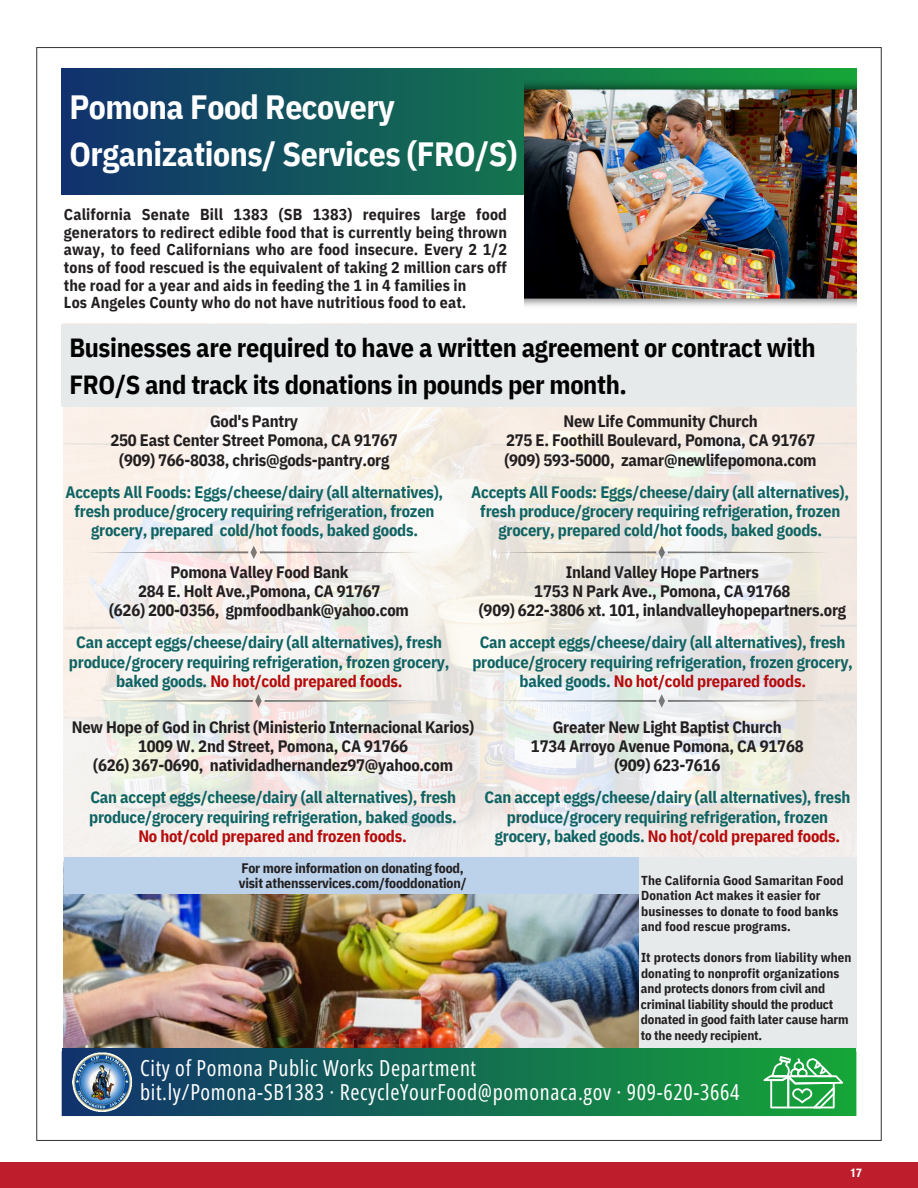
<style>
.page{position:relative;width:918px;height:1188px;background:#fff}
.page>*{position:absolute;margin:0;border:0;box-sizing:border-box;transform-origin:0 0}
.t1{font:700 33.6px/46.5px "IBM Plex Sans Cond";letter-spacing:-.015em;color:#fff}
.t2{font:700 26.25px/36.3px "IBM Plex Sans Cond";letter-spacing:-.015em;color:#000}
.t3{font:22.05px/23.9px "Open Sans Condensed";letter-spacing:.03em;color:#fff}
.t4{font:700 16.5px/19.4px "IBM Plex Sans Cond";letter-spacing:-.015em;color:#0f6363;text-align:center}
.t5{font:700 16.5px/19.4px "IBM Plex Sans Cond";letter-spacing:-.015em;color:#231f20;text-align:center}
.t6{font:700 15.9px/17.5px "IBM Plex Sans Cond";letter-spacing:.01em;color:#231f20}
.t7{font:700 13.8px/15.5px "IBM Plex Sans Cond";letter-spacing:-.015em;color:#231f20}
.t8{font:700 12.9px/15.5px "IBM Plex Sans Cond";letter-spacing:-.01em;color:#231f20}
.t9{font:700 12.9px/15.5px "IBM Plex Sans Cond";letter-spacing:.01em;color:#231f20}
.t10{font:700 condensed 12px "Helvetica Neue LT Std";color:#fff}
.s1{color:#b60b0b}
</style>
<div class="page">
<div style="left:0;top:1162px;width:918px;height:26px;background:#be1d2c"></div>
<div style="left:62px;top:68px;width:794px;height:126px;background:linear-gradient(to right,#11316e,#16a538)"></div>
<img style="left:64px;top:324px;width:793px;height:570px">
<div style="left:638px;top:857px;width:218px;height:192px;background:#e6eaeb"></div>
<img style="left:524px;top:76px;width:332px;height:230px">
<img style="left:64px;top:894px;width:574px;height:155px">
<div style="left:62px;top:1049px;width:794px;height:66px;background:linear-gradient(to right,#11326e,#16a637)"></div>
<img style="left:69px;top:1049px;width:66px;height:66px">
<div style="left:64px;top:857px;width:574px;height:37px;background:#bbd2ea"></div>
<svg style="left:763px;top:1056px;width:80px;height:52px"></svg>
<div style="left:61px;top:324px;width:795px;height:82px;background:#e6eaeb"></div>
<svg style="left:86px;top:546px;width:336px;height:13px"></svg>
<svg style="left:494px;top:694px;width:336px;height:14px"></svg>
<svg style="left:91px;top:694px;width:336px;height:14px;background:#e3e1da"></svg>
<svg style="left:494px;top:546px;width:336px;height:13px;background:#e4e1da"></svg>
<p class="t1" style="left:69px;top:81px;width:449px">Pomona Food Recovery<br>Organizations/ Services (FRO/S)</p>
<p class="t6" style="left:64px;top:204px;width:445px">California Senate Bill 1383 (SB 1383) requires large food generators to redirect edible food that is currently being thrown away, to feed Californians who are food insecure. Every 2 1/2 tons of food rescued is the equivalent of taking 2 million cars off the road for a year and aids in feeding the 1 in 4 families in<br>Los Angeles County who do not have nutritious food to eat.</p>
<p class="t2" style="left:69px;top:328px;width:748px">Businesses are required to have a written agreement or contract with<br>FRO/S and track its donations in pounds per month.</p>
<p class="t5" style="left:110px;top:410px;width:289px">God's Pantry<br>250 East Center Street Pomona, CA 91767 (909) 766-8038, chris@gods-pantry.org</p>
<p class="t4" style="left:65px;top:481px;width:379px">Accepts All Foods: Eggs/cheese/dairy (all alternatives), fresh produce/grocery requiring refrigeration, frozen grocery, prepared cold/hot foods, baked goods.</p>
<p class="t5" style="left:109px;top:561px;width:301px">Pomona Valley Food Bank<br>284 E. Holt Ave.,Pomona, CA 91767<br>(626) 200-0356, gpmfoodbank@yahoo.com</p>
<p class="t4" style="left:69px;top:632px;width:382px">Can accept eggs/cheese/dairy (all alternatives), fresh produce/grocery requiring refrigeration, frozen grocery, baked goods. <span class="s1">No hot/cold prepared foods.</span></p>
<p class="t5" style="left:531px;top:716px;width:274px">Greater New Light Baptist Church<br>1734 Arroyo Avenue Pomona, CA 91768 (909) 623-7616</p>
<p class="t4" style="left:485px;top:787px;width:367px">Can accept eggs/cheese/dairy (all alternatives), fresh produce/grocery requiring refrigeration, frozen grocery, baked goods. <span class="s1">No hot/cold prepared foods.</span></p>
<p class="t5" style="left:504px;top:410px;width:314px">New Life Community Church<br>275 E. Foothill Boulevard, Pomona, CA 91767 (909) 593-5000, zamar@newlifepomona.com</p>
<p class="t4" style="left:471px;top:481px;width:379px">Accepts All Foods: Eggs/cheese/dairy (all alternatives), fresh produce/grocery requiring refrigeration, frozen grocery, prepared cold/hot foods, baked goods.</p>
<p class="t5" style="left:479px;top:561px;width:369px">Inland Valley Hope Partners<br>1753 N Park Ave., Pomona, CA 91768<br>(909) 622-3806 xt. 101, inlandvalleyhopepartners.org</p>
<p class="t4" style="left:472px;top:632px;width:382px">Can accept eggs/cheese/dairy (all alternatives), fresh produce/grocery requiring refrigeration, frozen grocery, baked goods. <span class="s1">No hot/cold prepared foods.</span></p>
<p class="t5" style="left:72px;top:716px;width:404px">New Hope of God in Christ (Ministerio Internacional Karios)<br>1009 W. 2nd Street, Pomona, CA 91766<br>(626) 367-0690, natividadhernandez97@yahoo.com</p>
<p class="t4" style="left:89px;top:787px;width:369px">Can accept eggs/cheese/dairy (all alternatives), fresh produce/grocery requiring refrigeration, baked goods.<br><span class="s1">No hot/cold prepared and frozen foods.</span></p>
<p class="t7" style="left:239px;top:859px;width:229px">For more information on donating food, visit athensservices.com/fooddonation/</p>
<p class="t9" style="left:641px;top:871px;width:204px">The California Good Samaritan Food<br>Donation Act makes it easier for businesses to donate to food banks and food rescue programs.</p>
<p class="t8" style="left:641px;top:949px;width:212px">It protects donors from liability when donating to nonprofit organizations and protects donors from civil and criminal liability should the product donated in good faith later cause harm to the needy recipient.</p>
<p class="t3" style="left:140px;top:1056px;width:601px">City of Pomona Public Works Department<br>bit.ly/Pomona-SB1383 · RecycleYourFood@pomonaca.gov · 909-620-3664</p>
<p class="t10" style="left:851px;top:1165px;width:13px">17</p>
</div>
